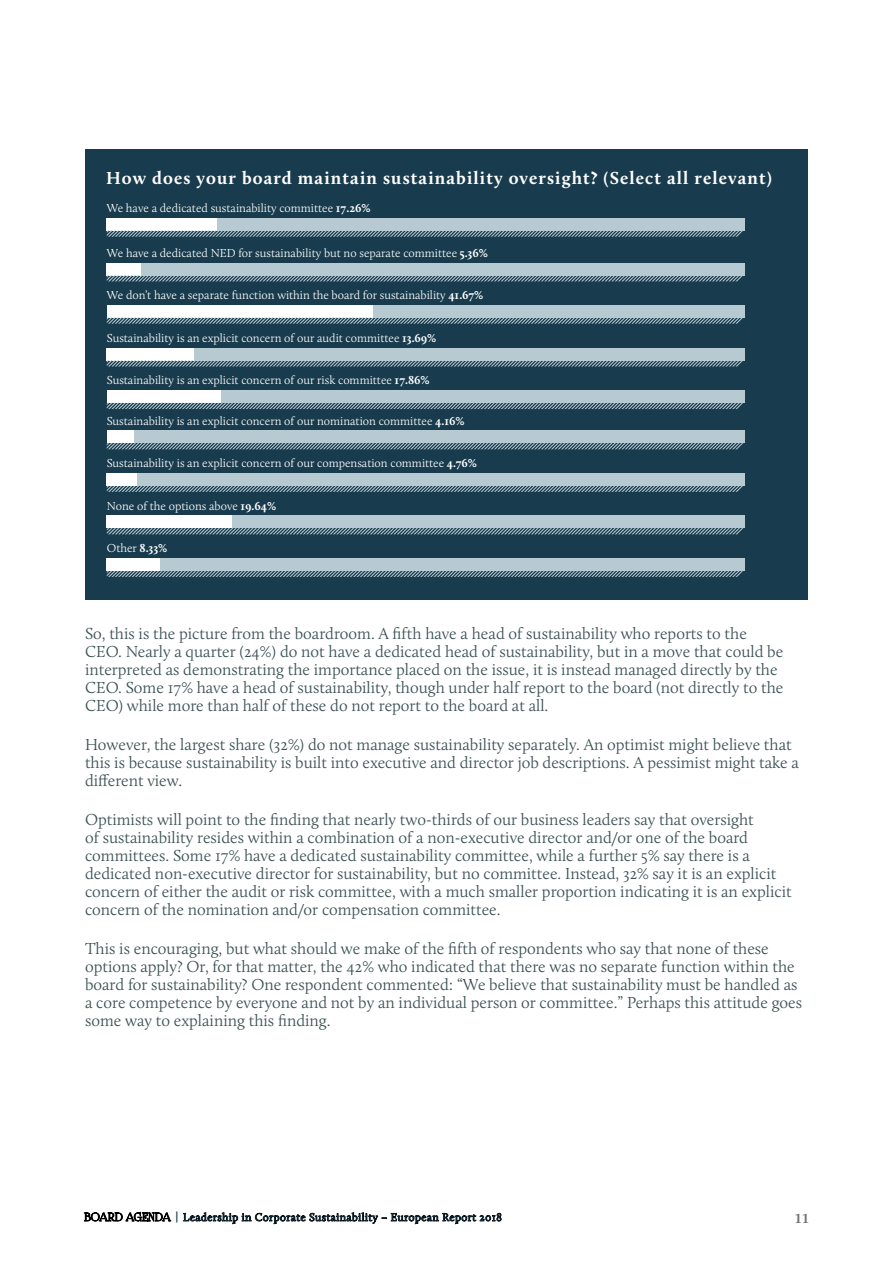
<style>
.page{position:relative;width:893px;height:1263px;background:#fff}
.page>*{position:absolute;margin:0;border:0;box-sizing:border-box;transform-origin:0 0}
.t1{font:700 18px "Calluna";letter-spacing:.06em;color:#fff}
.t2{font:300 16.5px/18px "Calluna";color:#3a4f51}
.t3{font:700 13.5px "Calluna";color:#6d6e71}
.t4{font:300 12px "Calluna";color:#fff}
.t5{font:300 11.25px "Calluna";letter-spacing:.04em;color:#183b4d}
.s1{font-weight:700}
.s2{font-family:"Foglihten No 06";font-weight:400;color:#000}
.s3{font-family:"Gotham Narrow";font-weight:500;font-size:12px}
</style>
<div class="page">
<svg style="left:84px;top:1211px;width:87px;height:10px"></svg>
<svg style="left:183px;top:1212px;width:318px;height:12px"></svg>
<div style="left:85px;top:149px;width:723px;height:450px;background:#183b4d"></div>
<div style="left:107px;top:218px;width:637px;height:12px;background:#b7c9d1"></div>
<div style="left:107px;top:263px;width:637px;height:12px;background:#b7c9d1"></div>
<div style="left:107px;top:305px;width:637px;height:12px;background:#b7c9d1"></div>
<div style="left:107px;top:348px;width:637px;height:12px;background:#b7c9d1"></div>
<div style="left:107px;top:391px;width:637px;height:12px;background:#b7c9d1"></div>
<div style="left:107px;top:218px;width:110px;height:12px;background:#fff"></div>
<div style="left:107px;top:263px;width:34px;height:12px;background:#fff"></div>
<div style="left:107px;top:305px;width:265px;height:12px;background:#fff"></div>
<div style="left:107px;top:348px;width:87px;height:12px;background:#fff"></div>
<div style="left:107px;top:391px;width:114px;height:12px;background:#fff"></div>
<div style="left:107px;top:431px;width:637px;height:12px;background:#b7c9d1"></div>
<div style="left:107px;top:431px;width:26px;height:12px;background:#fff"></div>
<div style="left:107px;top:473px;width:637px;height:12px;background:#b7c9d1"></div>
<div style="left:107px;top:473px;width:30px;height:12px;background:#fff"></div>
<div style="left:107px;top:516px;width:638px;height:12px;background:#b7c9d1"></div>
<div style="left:107px;top:516px;width:125px;height:12px;background:#fff"></div>
<svg style="left:107px;top:230px;width:636px;height:7px"></svg>
<svg style="left:107px;top:275px;width:636px;height:6px"></svg>
<svg style="left:107px;top:317px;width:636px;height:7px"></svg>
<svg style="left:107px;top:360px;width:636px;height:6px"></svg>
<svg style="left:107px;top:403px;width:636px;height:6px"></svg>
<svg style="left:107px;top:443px;width:636px;height:6px"></svg>
<svg style="left:107px;top:485px;width:636px;height:7px"></svg>
<svg style="left:107px;top:528px;width:636px;height:6px"></svg>
<div style="left:107px;top:558px;width:638px;height:13px;background:#b7c9d1"></div>
<div style="left:107px;top:558px;width:53px;height:13px;background:#fff"></div>
<svg style="left:107px;top:571px;width:636px;height:6px"></svg>
<p class="t1" style="left:106px;top:166px;width:667px">How does your board maintain sustainability oversight? (Select all relevant)</p>
<p class="t4" style="left:107px;top:201px;width:265px">We have a dedicated sustainability committee <span class="s1">17.26%</span></p>
<p class="t4" style="left:107px;top:245px;width:383px">We have a dedicated NED for sustainability but no separate committee <span class="s1">5.36%</span></p>
<p class="t4" style="left:107px;top:288px;width:378px">We don’t have a separate function within the board for sustainability <span class="s1">41.67%</span></p>
<p class="t4" style="left:107px;top:331px;width:331px">Sustainability is an explicit concern of our audit committee <span class="s1">13.69%</span></p>
<p class="t4" style="left:107px;top:373px;width:324px">Sustainability is an explicit concern of our risk committee <span class="s1">17.86%</span></p>
<p class="t4" style="left:107px;top:414px;width:359px">Sustainability is an explicit concern of our nomination committee <span class="s1">4.16%</span></p>
<p class="t4" style="left:107px;top:456px;width:372px">Sustainability is an explicit concern of our compensation committee <span class="s1">4.76%</span></p>
<p class="t4" style="left:107px;top:499px;width:171px">None of the options above <span class="s1">19.64%</span></p>
<p class="t4" style="left:107px;top:541px;width:62px">Other <span class="s1">8.33%</span></p>
<p class="t2" style="left:85px;top:624px;width:700px">So, this is the picture from the boardroom. A fifth have a head of sustainability who reports to the CEO. Nearly a quarter (24%) do not have a dedicated head of sustainability, but in a move that could be interpreted as demonstrating the importance placed on the issue, it is instead managed directly by the CEO. Some 17% have a head of sustainability, though under half report to the board (not directly to the CEO) while more than half of these do not report to the board at all.</p>
<p class="t2" style="left:85px;top:735px;width:715px">However, the largest share (32%) do not manage sustainability separately. An optimist might believe that this is because sustainability is built into executive and director job descriptions. A pessimist might take a different view.</p>
<p class="t2" style="left:85px;top:810px;width:708px">Optimists will point to the finding that nearly two-thirds of our business leaders say that oversight<br>of sustainability resides within a combination of a non-executive director and/or one of the board committees. Some 17% have a dedicated sustainability committee, while a further 5% say there is a dedicated non-executive director for sustainability, but no committee. Instead, 32% say it is an explicit concern of either the audit or risk committee, with a much smaller proportion indicating it is an explicit concern of the nomination and/or compensation committee.</p>
<p class="t2" style="left:85px;top:940px;width:719px">This is encouraging, but what should we make of the fifth of respondents who say that none of these options apply? Or, for that matter, the 42% who indicated that there was no separate function within the board for sustainability? One respondent commented: “We believe that sustainability must be handled as a core competence by everyone and not by an individual person or committee.” Perhaps this attitude goes some way to explaining this finding.</p>
<p class="t5" style="left:84px;top:1210px;width:419px"><span class="s2">BOARD AGENDA</span> <span class="s3">|</span> Leadership in Corporate Sustainability – European Report 2018</p>
<p class="t3" style="left:796px;top:1210px;width:14px">11</p>
</div>
